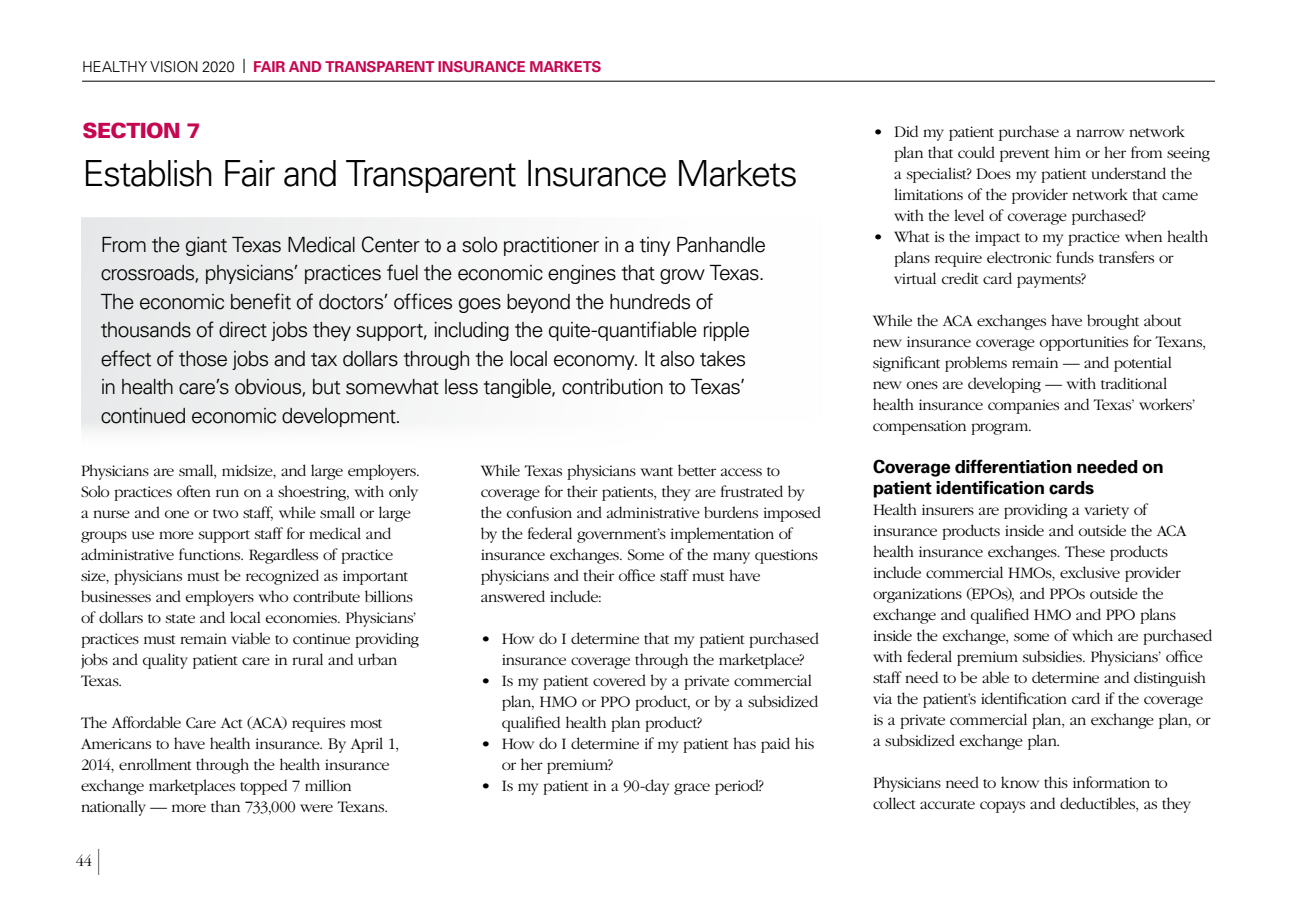
<style>
.page{position:relative;width:1296px;height:918px;background:#fff}
.page>*{position:absolute;margin:0;border:0;box-sizing:border-box;transform-origin:0 0}
.t1{font:300 36px "Univers";letter-spacing:-.045em;color:#000}
.intro_text{font:300 21px/28.5px "Univers";letter-spacing:-.035em;color:#000}
.t2{font:900 21px "Univers";letter-spacing:-.025em;color:#c60651}
.univ_sub{font:700 18px/21px "Univers";letter-spacing:-.02em;color:#000}
.Body_Text{font:300 16.5px/21px "Garamond";letter-spacing:-.03em;color:#000}
.tbs{font:300 16.5px/21px "Garamond";letter-spacing:-.03em;color:#000}
.Pa3{font:300 16.5px/21px "Garamond";letter-spacing:-.03em;color:#000}
.t3{font:700 15px "Univers";letter-spacing:-.01em;color:#c60651}
.s1{font-weight:300;color:#000}
.s2{font-weight:300;font-size:19.5px;color:#000}
.s3{font-family:"Univers";font-size:36px}
</style>
<div class="page">
<hr style="left:82px;top:81px;width:1133px;height:1px;background:#000">
<div style="left:81px;top:218px;width:745px;height:231px;background:linear-gradient(to right,#e9eaeb,#fff)"></div>
<p class="t3" style="left:82px;top:57px;width:521px"><span class="s1">HEALTHY VISION 2020</span> <span class="s2">I</span> FAIR AND TRANSPARENT INSURANCE MARKETS</p>
<p class="t2" style="left:82px;top:118px;width:119px">SECTION 7</p>
<p class="t1" style="left:82px;top:151px;width:717px">Establish Fair and Transparent Insurance Markets</p>
<p class="intro_text" style="left:101px;top:230px;width:667px">From the giant Texas Medical Center to a solo practitioner in a tiny Panhandle crossroads, physicians’ practices fuel the economic engines that grow Texas.<br>The economic benefit of doctors’ offices goes beyond the hundreds of thousands of direct jobs they support, including the quite-quantifiable ripple effect of those jobs and tax dollars through the local economy. It also takes in health care’s obvious, but somewhat less tangible, contribution to Texas’ continued economic development.</p>
<p class="Pa3" style="left:81px;top:460px;width:341px">Physicians are small, midsize, and large employers.<br>Solo practices often run on a shoestring, with only a nurse and one or two staff, while small or large groups use more support staff for medical and administrative functions. Regardless of practice size, physicians must be recognized as important businesses and employers who contribute billions of dollars to state and local economies. Physicians’ practices must remain viable to continue providing jobs and quality patient care in rural and urban Texas.</p>
<p class="Body_Text" style="left:81px;top:712px;width:320px">The Affordable Care Act (ACA) requires most Americans to have health insurance. By April 1, 2014, enrollment through the health insurance exchange marketplaces topped 7 million nationally — more than 733,000 were Texans.</p>
<p class="Body_Text" style="left:76px;top:850px;width:26px">44 <span class="s3">I</span></p>
<p class="Body_Text" style="left:481px;top:460px;width:342px">While Texas physicians want better access to coverage for their patients, they are frustrated by the confusion and administrative burdens imposed by the federal government’s implementation of insurance exchanges. Some of the many questions physicians and their office staff must have answered include:</p>
<p class="tbs" style="left:481px;top:628px;width:340px;text-align:center">• How do I determine that my patient purchased insurance coverage through the marketplace?</p>
<p class="tbs" style="left:502px;top:670px;width:318px;text-indent:-21px">• Is my patient covered by a private commercial plan, HMO or PPO product, or by a subsidized qualified health plan product?</p>
<p class="tbs" style="left:502px;top:733px;width:314px;text-indent:-21px">• How do I determine if my patient has paid his or her premium?</p>
<p class="tbs" style="left:481px;top:775px;width:284px">• Is my patient in a 90-day grace period?</p>
<p class="tbs" style="left:894px;top:121px;width:317px;text-indent:-21px">• Did my patient purchase a narrow network plan that could prevent him or her from seeing a specialist? Does my patient understand the limitations of the provider network that came with the level of coverage purchased?</p>
<p class="tbs" style="left:894px;top:226px;width:316px;text-indent:-21px">• What is the impact to my practice when health plans require electronic funds transfers or virtual credit card payments?</p>
<p class="Body_Text" style="left:873px;top:310px;width:335px">While the ACA exchanges have brought about new insurance coverage opportunities for Texans, significant problems remain — and potential<br>new ones are developing — with traditional health insurance companies and Texas’ workers’ compensation program.</p>
<p class="univ_sub" style="left:873px;top:456px;width:292px">Coverage differentiation needed on patient identification cards</p>
<p class="Body_Text" style="left:873px;top:499px;width:341px">Health insurers are providing a variety of insurance products inside and outside the ACA health insurance exchanges. These products include commercial HMOs, exclusive provider organizations (EPOs), and PPOs outside the exchange and qualified HMO and PPO plans inside the exchange, some of which are purchased with federal premium subsidies. Physicians’ office staff need to be able to determine and distinguish via the patient’s identification card if the coverage is a private commercial plan, an exchange plan, or a subsidized exchange plan.</p>
<p class="Body_Text" style="left:873px;top:772px;width:320px">Physicians need to know this information to collect accurate copays and deductibles, as they</p>
</div>
